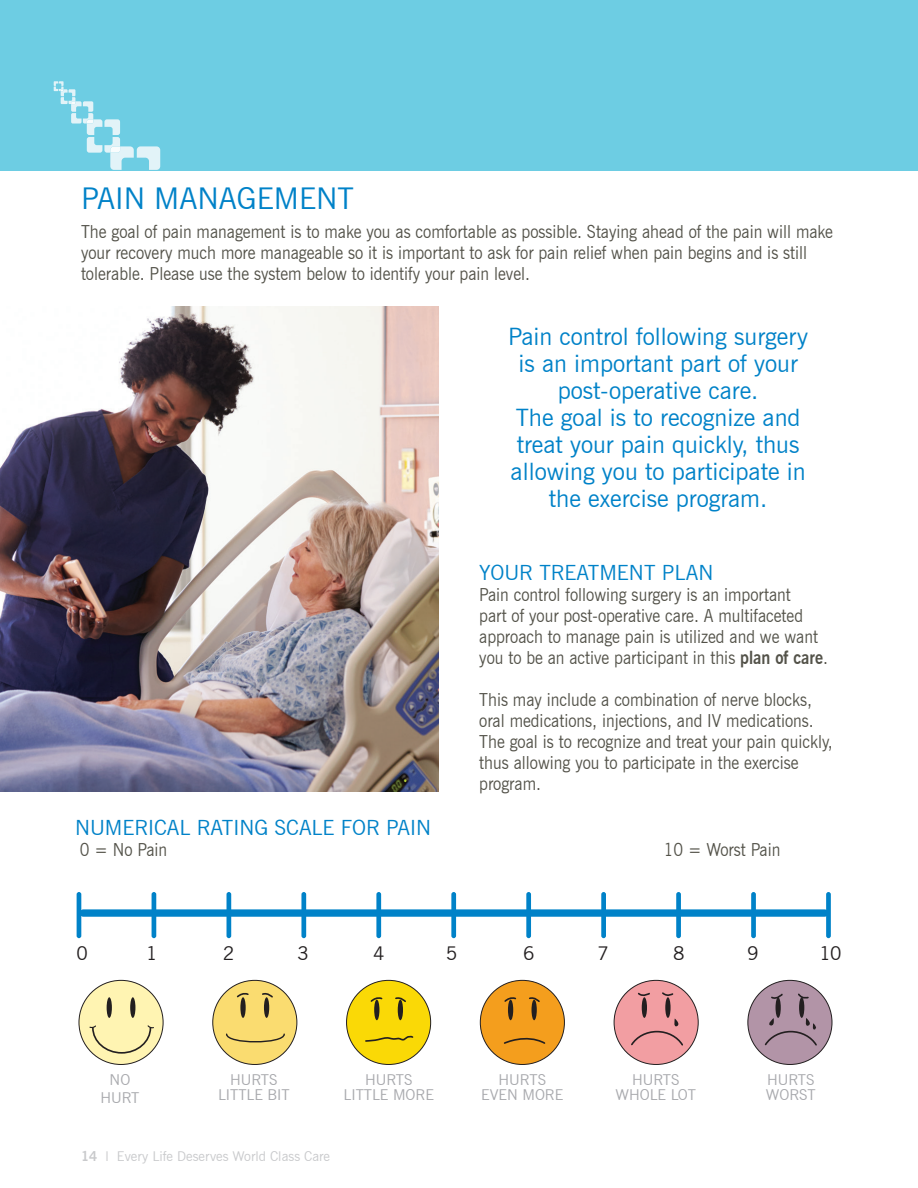
<style>
.page{position:relative;width:918px;height:1188px;background:#fff}
.page>*{position:absolute;margin:0;border:0;box-sizing:border-box;transform-origin:0 0}
.t1{font:30px "News Gothic BT";color:#0082c8}
.t2{font:24px/27px "News Gothic BT";color:#0082c8;text-align:center}
.t3{font:21px "News Gothic BT";color:#0082c8}
.t4{font:18.9px "News Gothic BT";color:#231f20}
.t5{font:18px/21px "News Gothic BT";color:#535249;scale:.9 1}
.t6{font:15px/15px "News Gothic BT";color:#a8a9ad;text-align:center}
.t7{font:13.5px "News Gothic BT";color:#c9cacc}
.s1{font-weight:700}
</style>
<div class="page">
<div style="left:0;top:0;width:918px;height:171px;background:#6dcde3"></div>
<div style="left:80px;top:909px;width:748px;height:8px;background:#0082c8;border-radius:4px"></div>
<hr style="left:77px;top:892px;width:4px;height:46px;background:#0082c8;border-radius:2px">
<hr style="left:152px;top:892px;width:4px;height:46px;background:#0082c8;border-radius:2px">
<hr style="left:227px;top:892px;width:4px;height:46px;background:#0082c8;border-radius:2px">
<div style="left:301px;top:892px;width:5px;height:46px;background:#0082c8;border-radius:2px"></div>
<div style="left:376px;top:892px;width:5px;height:46px;background:#0082c8;border-radius:2px"></div>
<div style="left:451px;top:892px;width:5px;height:46px;background:#0082c8;border-radius:2px"></div>
<div style="left:526px;top:892px;width:5px;height:46px;background:#0082c8;border-radius:2px"></div>
<div style="left:601px;top:892px;width:5px;height:46px;background:#0082c8;border-radius:2px"></div>
<div style="left:676px;top:892px;width:5px;height:46px;background:#0082c8;border-radius:2px"></div>
<div style="left:751px;top:892px;width:5px;height:46px;background:#0082c8;border-radius:2px"></div>
<div style="left:826px;top:892px;width:5px;height:46px;background:#0082c8;border-radius:2px"></div>
<div style="left:79px;top:980px;width:84px;height:84px;background:#fff4b2;border-radius:50%"></div>
<div style="left:107px;top:997px;width:5px;height:21px;background:#231f20;border-radius:50%"></div>
<div style="left:130px;top:997px;width:5px;height:21px;background:#231f20;border-radius:50%"></div>
<svg style="left:89px;top:1025px;width:66px;height:29px"></svg>
<div style="left:347px;top:980px;width:84px;height:84px;background:#fad906;border-radius:50%"></div>
<div style="left:374px;top:1000px;width:5px;height:20px;background:#231f20;border-radius:50%"></div>
<div style="left:398px;top:1000px;width:5px;height:20px;background:#231f20;border-radius:50%"></div>
<svg style="left:365px;top:1035px;width:49px;height:7px"></svg>
<svg style="left:370px;top:997px;width:13px;height:6px"></svg>
<svg style="left:395px;top:997px;width:11px;height:6px"></svg>
<div style="left:614px;top:980px;width:84px;height:84px;background:#f29ea2;border-radius:50%"></div>
<div style="left:642px;top:997px;width:5px;height:21px;background:#231f20;border-radius:50%"></div>
<div style="left:665px;top:997px;width:6px;height:21px;background:#231f20;border-radius:50%"></div>
<svg style="left:631px;top:1018px;width:52px;height:28px"></svg>
<svg style="left:638px;top:992px;width:12px;height:6px"></svg>
<svg style="left:662px;top:992px;width:12px;height:4px"></svg>
<div style="left:213px;top:980px;width:84px;height:84px;background:#fadc70;border-radius:50%"></div>
<div style="left:240px;top:997px;width:6px;height:21px;background:#231f20;border-radius:50%"></div>
<div style="left:264px;top:997px;width:5px;height:21px;background:#231f20;border-radius:50%"></div>
<svg style="left:226px;top:1033px;width:59px;height:10px"></svg>
<svg style="left:236px;top:993px;width:13px;height:6px"></svg>
<svg style="left:262px;top:993px;width:11px;height:6px"></svg>
<div style="left:480px;top:980px;width:84px;height:84px;background:#f49e1d;border-radius:50%"></div>
<div style="left:508px;top:1000px;width:5px;height:20px;background:#231f20;border-radius:50%"></div>
<div style="left:532px;top:1000px;width:5px;height:20px;background:#231f20;border-radius:50%"></div>
<svg style="left:504px;top:997px;width:13px;height:6px"></svg>
<svg style="left:529px;top:997px;width:11px;height:6px"></svg>
<svg style="left:504px;top:1037px;width:42px;height:7px"></svg>
<div style="left:748px;top:980px;width:84px;height:84px;background:#b294a7;border-radius:50%"></div>
<div style="left:776px;top:997px;width:5px;height:21px;background:#231f20;border-radius:50%"></div>
<div style="left:799px;top:997px;width:5px;height:21px;background:#231f20;border-radius:50%"></div>
<svg style="left:771px;top:994px;width:12px;height:6px"></svg>
<svg style="left:798px;top:993px;width:11px;height:7px"></svg>
<svg style="left:764px;top:1018px;width:53px;height:28px"></svg>
<img style="left:0;top:306px;width:439px;height:486px">
<svg style="left:54px;top:81px;width:106px;height:89px"></svg>
<h1 class="t1" style="left:81px;top:180px;width:275px">PAIN MANAGEMENT</h1>
<p class="t5" style="left:81px;top:221px;width:837px">The goal of pain management is to make you as comfortable as possible. Staying ahead of the pain will make your recovery much more manageable so it is important to ask for pain relief when pain begins and is still tolerable. Please use the system below to identify your pain level.</p>
<h2 class="t2" style="left:508px;top:323px;width:301px">Pain control following surgery is an important part of your post-operative care.<br>The goal is to recognize and treat your pain quickly, thus allowing you to participate in the exercise program.</h2>
<p class="t3" style="left:479px;top:560px;width:236px">YOUR TREATMENT PLAN</p>
<p class="t5" style="left:479px;top:584px;width:389px">Pain control following surgery is an important<br>part of your post-operative care. A multifaceted approach to manage pain is utilized and we want you to be an active participant in this <span class="s1">plan of care</span>.</p>
<p class="t5" style="left:479px;top:689px;width:394px">This may include a combination of nerve blocks, oral medications, injections, and IV medications.<br>The goal is to recognize and treat your pain quickly, thus allowing you to participate in the exercise program.</p>
<p class="t3" style="left:75px;top:814px;width:358px">NUMERICAL RATING SCALE FOR PAIN</p>
<p class="t5" style="left:80px;top:839px;width:99px">0 = No Pain</p>
<p class="t5" style="left:664px;top:839px;width:131px">10 = Worst Pain</p>
<p class="t4" style="left:77px;top:942px;width:13px">0</p>
<p class="t4" style="left:146px;top:942px;width:13px">1</p>
<p class="t4" style="left:223px;top:942px;width:13px">2</p>
<p class="t4" style="left:298px;top:942px;width:13px">3</p>
<p class="t4" style="left:373px;top:942px;width:13px">4</p>
<p class="t4" style="left:446px;top:942px;width:13px">5</p>
<p class="t4" style="left:523px;top:942px;width:13px">6</p>
<p class="t4" style="left:597px;top:942px;width:13px">7</p>
<p class="t4" style="left:673px;top:942px;width:13px">8</p>
<p class="t4" style="left:747px;top:942px;width:13px">9</p>
<p class="t4" style="left:820px;top:942px;width:24px">10</p>
<p class="t6" style="left:100px;top:1070px;width:41px;line-height:18px">NO<br>HURT</p>
<p class="t6" style="left:218px;top:1072px;width:73px">HURTS<br>LITTLE BIT</p>
<p class="t6" style="left:344px;top:1072px;width:92px">HURTS<br>LITTLE MORE</p>
<p class="t6" style="left:481px;top:1072px;width:84px">HURTS<br>EVEN MORE</p>
<p class="t6" style="left:615px;top:1072px;width:82px">HURTS<br>WHOLE LOT</p>
<p class="t6" style="left:766px;top:1072px;width:52px;text-align:left">HURTS<br>WORST</p>
<p class="t7" style="left:81px;top:1148px;width:251px"><span class="s1">14</span> l Every Life Deserves World Class Care</p>
</div>
